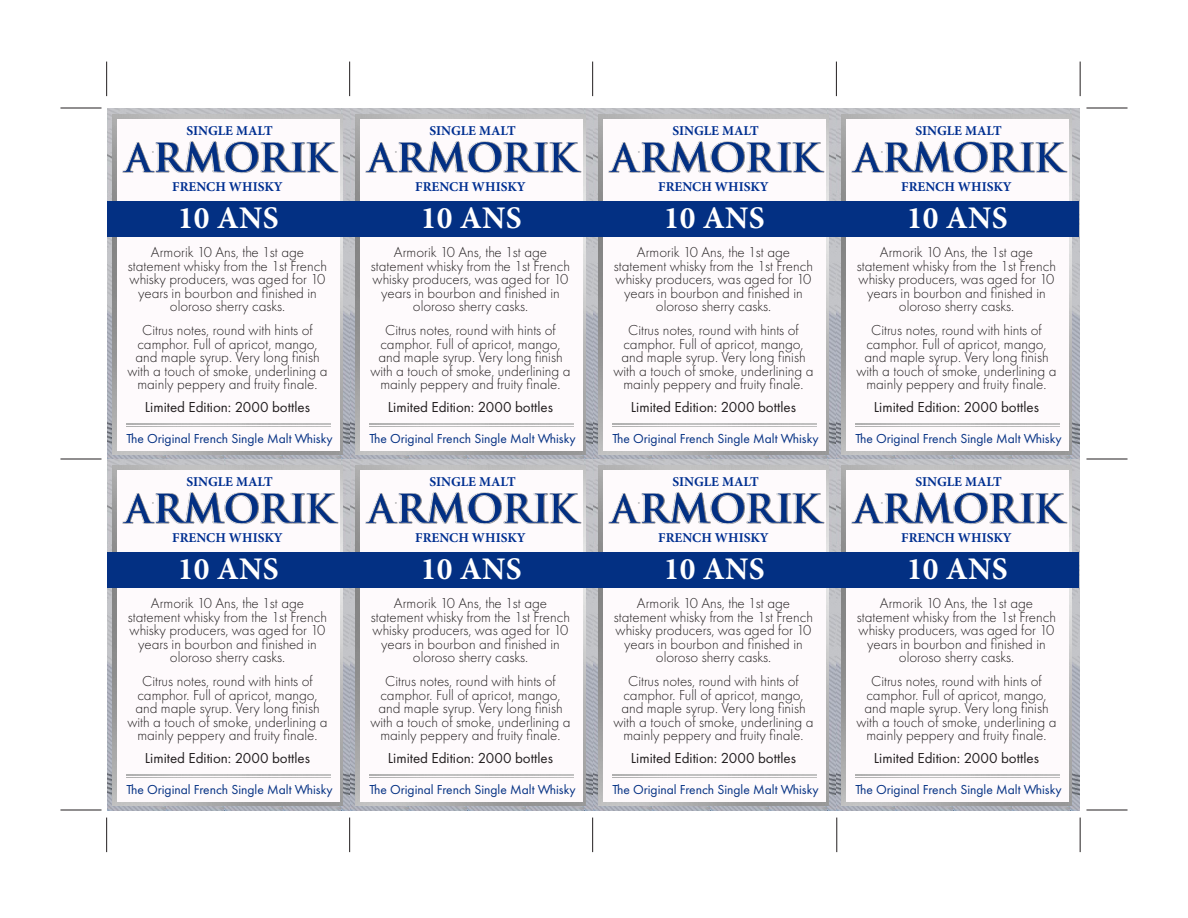
<style>
.page{position:relative;width:1188px;height:918px;background:#fff}
.page>*{position:absolute;margin:0;border:0;box-sizing:border-box;transform-origin:0 0}
.t1{font:700 31.5px "Minion Pro";letter-spacing:.01em;color:#fff}
.t2{font:300 15px/13.5px "Futura PT";color:#231f20;text-align:center}
.t3{font:15px "Futura PT";color:#231f20}
.t4{font:13.5px "Futura PT";color:#033083}
.t5{font:700 13.5px "Minion Pro";color:#002f91}
</style>
<div class="page">
<hr style="left:60px;top:108px;width:42px;height:1px;background:#231f20">
<hr style="left:1086px;top:108px;width:42px;height:1px;background:#231f20">
<hr style="left:60px;top:459px;width:42px;height:1px;background:#231f20">
<hr style="left:1086px;top:459px;width:42px;height:1px;background:#231f20">
<hr style="left:60px;top:810px;width:42px;height:1px;background:#231f20">
<hr style="left:1086px;top:810px;width:42px;height:1px;background:#231f20">
<hr style="left:106px;top:62px;width:1px;height:34px;background:#231f20">
<hr style="left:106px;top:818px;width:1px;height:34px;background:#231f20">
<hr style="left:349px;top:62px;width:1px;height:34px;background:#231f20">
<hr style="left:349px;top:818px;width:1px;height:34px;background:#231f20">
<hr style="left:592px;top:62px;width:1px;height:34px;background:#231f20">
<hr style="left:592px;top:818px;width:1px;height:34px;background:#231f20">
<hr style="left:836px;top:62px;width:1px;height:34px;background:#231f20">
<hr style="left:836px;top:818px;width:1px;height:34px;background:#231f20">
<hr style="left:1080px;top:62px;width:1px;height:34px;background:#231f20">
<hr style="left:1080px;top:818px;width:1px;height:34px;background:#231f20">
<img style="left:108px;top:108px;width:971px;height:702px">
<img style="left:112px;top:114px;width:231px;height:341px">
<div style="left:117px;top:119px;width:222px;height:331px;background:#fefafc"></div>
<div style="left:107px;top:201px;width:243px;height:36px;background:#033083"></div>
<img style="left:122px;top:139px;width:221px;height:38px">
<img style="left:355px;top:114px;width:231px;height:341px">
<div style="left:360px;top:119px;width:222px;height:331px;background:#fefafc"></div>
<div style="left:350px;top:201px;width:243px;height:36px;background:#033083"></div>
<img style="left:365px;top:139px;width:221px;height:38px">
<img style="left:598px;top:114px;width:231px;height:341px">
<div style="left:603px;top:119px;width:222px;height:331px;background:#fefafc"></div>
<div style="left:593px;top:201px;width:243px;height:36px;background:#033083"></div>
<img style="left:608px;top:139px;width:221px;height:38px">
<img style="left:841px;top:114px;width:231px;height:341px">
<div style="left:846px;top:119px;width:222px;height:331px;background:#fefafc"></div>
<div style="left:836px;top:201px;width:243px;height:36px;background:#033083"></div>
<img style="left:851px;top:139px;width:221px;height:38px">
<img style="left:112px;top:465px;width:231px;height:341px">
<div style="left:117px;top:470px;width:222px;height:331px;background:#fefafc"></div>
<div style="left:107px;top:552px;width:243px;height:36px;background:#033083"></div>
<img style="left:122px;top:490px;width:221px;height:38px">
<img style="left:355px;top:465px;width:231px;height:341px">
<div style="left:360px;top:470px;width:222px;height:331px;background:#fefafc"></div>
<div style="left:350px;top:552px;width:243px;height:36px;background:#033083"></div>
<img style="left:365px;top:490px;width:221px;height:38px">
<img style="left:598px;top:465px;width:231px;height:341px">
<div style="left:603px;top:470px;width:222px;height:331px;background:#fefafc"></div>
<div style="left:593px;top:552px;width:243px;height:36px;background:#033083"></div>
<img style="left:608px;top:490px;width:221px;height:38px">
<img style="left:841px;top:465px;width:231px;height:341px">
<div style="left:846px;top:470px;width:222px;height:331px;background:#fefafc"></div>
<div style="left:836px;top:552px;width:243px;height:36px;background:#033083"></div>
<img style="left:851px;top:490px;width:221px;height:38px">
<p class="t5" style="left:186px;top:121px;width:88px">SINGLE MALT</p>
<p class="t5" style="left:429px;top:121px;width:88px">SINGLE MALT</p>
<p class="t5" style="left:672px;top:121px;width:88px">SINGLE MALT</p>
<p class="t5" style="left:915px;top:121px;width:88px">SINGLE MALT</p>
<p class="t5" style="left:172px;top:177px;width:112px">FRENCH WHISKY</p>
<p class="t5" style="left:415px;top:177px;width:112px">FRENCH WHISKY</p>
<p class="t5" style="left:658px;top:177px;width:112px">FRENCH WHISKY</p>
<p class="t5" style="left:901px;top:177px;width:112px">FRENCH WHISKY</p>
<p class="t1" style="left:178px;top:196px;width:103px">10 ANS</p>
<p class="t1" style="left:421px;top:196px;width:103px">10 ANS</p>
<p class="t1" style="left:664px;top:196px;width:103px">10 ANS</p>
<p class="t1" style="left:907px;top:196px;width:103px">10 ANS</p>
<p class="t2" style="left:128px;top:246px;width:201px">Armorik 10 Ans, the 1st age statement whisky from the 1st French whisky producers, was aged for 10 years in bourbon and finished in oloroso sherry casks.</p>
<p class="t2" style="left:127px;top:324px;width:202px">Citrus notes, round with hints of camphor. Full of apricot, mango, and maple syrup. Very long finish with a touch of smoke, underlining a mainly peppery and fruity finale.</p>
<p class="t3" style="left:145px;top:398px;width:167px">Limited Edition: 2000 bottles</p>
<p class="t2" style="left:371px;top:246px;width:201px">Armorik 10 Ans, the 1st age statement whisky from the 1st French whisky producers, was aged for 10 years in bourbon and finished in oloroso sherry casks.</p>
<p class="t2" style="left:370px;top:324px;width:202px">Citrus notes, round with hints of camphor. Full of apricot, mango, and maple syrup. Very long finish with a touch of smoke, underlining a mainly peppery and fruity finale.</p>
<p class="t3" style="left:388px;top:398px;width:167px">Limited Edition: 2000 bottles</p>
<p class="t2" style="left:614px;top:246px;width:201px">Armorik 10 Ans, the 1st age statement whisky from the 1st French whisky producers, was aged for 10 years in bourbon and finished in oloroso sherry casks.</p>
<p class="t2" style="left:613px;top:324px;width:202px">Citrus notes, round with hints of camphor. Full of apricot, mango, and maple syrup. Very long finish with a touch of smoke, underlining a mainly peppery and fruity finale.</p>
<p class="t3" style="left:631px;top:398px;width:167px">Limited Edition: 2000 bottles</p>
<p class="t2" style="left:857px;top:246px;width:201px">Armorik 10 Ans, the 1st age statement whisky from the 1st French whisky producers, was aged for 10 years in bourbon and finished in oloroso sherry casks.</p>
<p class="t2" style="left:856px;top:324px;width:202px">Citrus notes, round with hints of camphor. Full of apricot, mango, and maple syrup. Very long finish with a touch of smoke, underlining a mainly peppery and fruity finale.</p>
<p class="t3" style="left:874px;top:398px;width:167px">Limited Edition: 2000 bottles</p>
<p class="t4" style="left:126px;top:430px;width:208px">The Original French Single Malt Whisky</p>
<p class="t4" style="left:369px;top:430px;width:208px">The Original French Single Malt Whisky</p>
<p class="t4" style="left:612px;top:430px;width:208px">The Original French Single Malt Whisky</p>
<p class="t4" style="left:855px;top:430px;width:208px">The Original French Single Malt Whisky</p>
<p class="t5" style="left:186px;top:472px;width:88px">SINGLE MALT</p>
<p class="t5" style="left:429px;top:472px;width:88px">SINGLE MALT</p>
<p class="t5" style="left:672px;top:472px;width:88px">SINGLE MALT</p>
<p class="t5" style="left:915px;top:472px;width:88px">SINGLE MALT</p>
<p class="t5" style="left:172px;top:528px;width:112px">FRENCH WHISKY</p>
<p class="t5" style="left:415px;top:528px;width:112px">FRENCH WHISKY</p>
<p class="t5" style="left:658px;top:528px;width:112px">FRENCH WHISKY</p>
<p class="t5" style="left:901px;top:528px;width:112px">FRENCH WHISKY</p>
<p class="t1" style="left:178px;top:547px;width:103px">10 ANS</p>
<p class="t1" style="left:421px;top:547px;width:103px">10 ANS</p>
<p class="t1" style="left:664px;top:547px;width:103px">10 ANS</p>
<p class="t1" style="left:907px;top:547px;width:103px">10 ANS</p>
<p class="t2" style="left:128px;top:597px;width:201px">Armorik 10 Ans, the 1st age statement whisky from the 1st French whisky producers, was aged for 10 years in bourbon and finished in oloroso sherry casks.</p>
<p class="t2" style="left:127px;top:675px;width:202px">Citrus notes, round with hints of camphor. Full of apricot, mango, and maple syrup. Very long finish with a touch of smoke, underlining a mainly peppery and fruity finale.</p>
<p class="t3" style="left:145px;top:749px;width:167px">Limited Edition: 2000 bottles</p>
<p class="t2" style="left:371px;top:597px;width:201px">Armorik 10 Ans, the 1st age statement whisky from the 1st French whisky producers, was aged for 10 years in bourbon and finished in oloroso sherry casks.</p>
<p class="t2" style="left:370px;top:675px;width:202px">Citrus notes, round with hints of camphor. Full of apricot, mango, and maple syrup. Very long finish with a touch of smoke, underlining a mainly peppery and fruity finale.</p>
<p class="t3" style="left:388px;top:749px;width:167px">Limited Edition: 2000 bottles</p>
<p class="t2" style="left:614px;top:597px;width:201px">Armorik 10 Ans, the 1st age statement whisky from the 1st French whisky producers, was aged for 10 years in bourbon and finished in oloroso sherry casks.</p>
<p class="t2" style="left:613px;top:675px;width:202px">Citrus notes, round with hints of camphor. Full of apricot, mango, and maple syrup. Very long finish with a touch of smoke, underlining a mainly peppery and fruity finale.</p>
<p class="t3" style="left:631px;top:749px;width:167px">Limited Edition: 2000 bottles</p>
<p class="t2" style="left:857px;top:597px;width:201px">Armorik 10 Ans, the 1st age statement whisky from the 1st French whisky producers, was aged for 10 years in bourbon and finished in oloroso sherry casks.</p>
<p class="t2" style="left:856px;top:675px;width:202px">Citrus notes, round with hints of camphor. Full of apricot, mango, and maple syrup. Very long finish with a touch of smoke, underlining a mainly peppery and fruity finale.</p>
<p class="t3" style="left:874px;top:749px;width:167px">Limited Edition: 2000 bottles</p>
<p class="t4" style="left:126px;top:781px;width:208px">The Original French Single Malt Whisky</p>
<p class="t4" style="left:369px;top:781px;width:208px">The Original French Single Malt Whisky</p>
<p class="t4" style="left:612px;top:781px;width:208px">The Original French Single Malt Whisky</p>
<p class="t4" style="left:855px;top:781px;width:208px">The Original French Single Malt Whisky</p>
</div>
